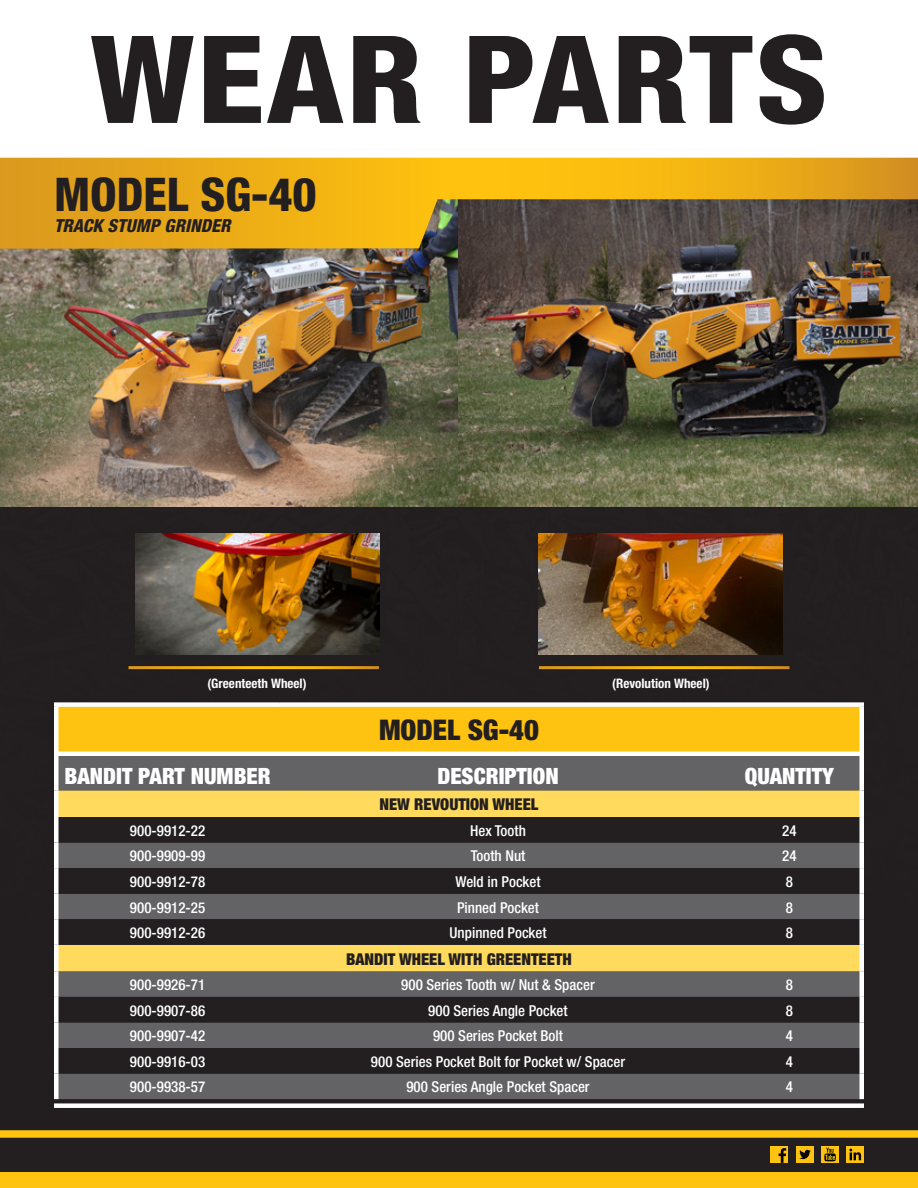
<style>
.page{position:relative;width:918px;height:1188px;background:#fff}
.page>*{position:absolute;margin:0;border:0;box-sizing:border-box;transform-origin:0 0}
.t1{font:800 condensed 121.8px "Helvetica Neue LT Std";letter-spacing:.02em;color:#231f20;scale:1.1 1}
.t2{font:800 condensed 46.5px "Helvetica Neue LT Std";color:#231f20}
.t3{font:900 condensed 28.5px "Helvetica Neue LT Std";color:#231f20}
.t4{font:900 condensed 22.5px "Helvetica Neue LT Std";color:#fff}
.t5{font:italic 800 condensed 18px "Helvetica Neue LT Std";color:#231f20}
.t6{font:900 condensed 16.35px "Helvetica Neue LT Std";color:#231f20}
.t7{font:500 condensed 15px "Helvetica Neue LT Std";color:#fff}
.t8{font:700 condensed 13.05px "Helvetica Neue LT Std";color:#fff}
</style>
<div class="page">
<div style="left:0;top:507px;width:918px;height:623px;background:#221e1f"></div>
<img style="left:0;top:249px;width:918px;height:258px">
<div style="left:0;top:1138px;width:918px;height:50px;background:#fec210"></div>
<div style="left:0;top:1137px;width:918px;height:35px;background:#231f20"></div>
<svg style="left:0;top:158px;width:918px;height:91px;background:#bf9024"></svg>
<svg style="left:847px;top:1146px;width:17px;height:17px"></svg>
<svg style="left:849px;top:1149px;width:12px;height:11px"></svg>
<div style="left:821px;top:1146px;width:18px;height:17px;background:#fec210"></div>
<svg style="left:824px;top:1148px;width:12px;height:13px"></svg>
<div style="left:796px;top:1146px;width:17px;height:17px;background:#fec210"></div>
<svg style="left:799px;top:1150px;width:12px;height:9px"></svg>
<div style="left:771px;top:1146px;width:17px;height:17px;background:#fec210"></div>
<svg style="left:779px;top:1148px;width:7px;height:15px"></svg>
<div style="left:0;top:1130px;width:918px;height:8px;background:#fec210"></div>
<hr style="left:129px;top:666px;width:250px;height:3px;background:#fff">
<div style="left:56px;top:705px;width:806px;height:49px;background:#fec210"></div>
<div style="left:58px;top:756px;width:802px;height:343px;background:#636366"></div>
<div style="left:58px;top:791px;width:802px;height:26px;background:#ffda5d"></div>
<svg style="left:58px;top:817px;width:802px;height:257px;background:#524d42"></svg>
<div style="left:54px;top:702px;width:225px;height:5px;background:#fff"></div>
<hr style="left:54px;top:707px;width:4px;height:47px;background:#fff">
<div style="left:279px;top:702px;width:438px;height:5px;background:#fff"></div>
<div style="left:717px;top:702px;width:147px;height:5px;background:#fff"></div>
<hr style="left:860px;top:707px;width:4px;height:47px;background:#fff">
<hr style="left:54px;top:754px;width:4px;height:37px;background:#fff">
<hr style="left:860px;top:754px;width:4px;height:37px;background:#fff">
<hr style="left:54px;top:791px;width:4px;height:26px;background:#fff">
<hr style="left:860px;top:791px;width:4px;height:26px;background:#fff">
<hr style="left:54px;top:817px;width:4px;height:26px;background:#fff">
<hr style="left:860px;top:817px;width:4px;height:26px;background:#fff">
<hr style="left:54px;top:843px;width:4px;height:25px;background:#fff">
<hr style="left:860px;top:843px;width:4px;height:25px;background:#fff">
<hr style="left:54px;top:868px;width:4px;height:26px;background:#fff">
<hr style="left:860px;top:868px;width:4px;height:26px;background:#fff">
<hr style="left:54px;top:894px;width:4px;height:25px;background:#fff">
<hr style="left:860px;top:894px;width:4px;height:25px;background:#fff">
<hr style="left:54px;top:919px;width:4px;height:26px;background:#fff">
<hr style="left:860px;top:919px;width:4px;height:26px;background:#fff">
<hr style="left:54px;top:945px;width:4px;height:26px;background:#fff">
<hr style="left:860px;top:945px;width:4px;height:26px;background:#fff">
<hr style="left:54px;top:971px;width:4px;height:26px;background:#fff">
<hr style="left:860px;top:971px;width:4px;height:26px;background:#fff">
<hr style="left:54px;top:997px;width:4px;height:25px;background:#fff">
<hr style="left:860px;top:997px;width:4px;height:25px;background:#fff">
<hr style="left:54px;top:1022px;width:4px;height:26px;background:#fff">
<hr style="left:860px;top:1022px;width:4px;height:26px;background:#fff">
<hr style="left:54px;top:1048px;width:4px;height:26px;background:#fff">
<hr style="left:860px;top:1048px;width:4px;height:26px;background:#fff">
<hr style="left:54px;top:1074px;width:4px;height:25px;background:#fff">
<hr style="left:860px;top:1074px;width:4px;height:25px;background:#fff">
<hr style="left:54px;top:752px;width:810px;height:4px;background:#fff">
<div style="left:54px;top:1103px;width:810px;height:5px;background:#fff"></div>
<div style="left:133px;top:531px;width:253px;height:131px;background:#231f20"></div>
<img style="left:135px;top:533px;width:244px;height:122px">
<div style="left:533px;top:528px;width:264px;height:141px;background:#231f20"></div>
<img style="left:539px;top:533px;width:244px;height:122px">
<p class="t1" style="left:90px;top:4px;width:672px">WEAR PARTS</p>
<p class="t2" style="left:54px;top:165px;width:264px">MODEL SG-40</p>
<p class="t5" style="left:54px;top:214px;width:178px">TRACK STUMP GRINDER</p>
<p class="t8" style="left:207px;top:676px;width:101px">(Greenteeth Wheel)</p>
<p class="t8" style="left:612px;top:676px;width:99px">(Revolution Wheel)</p>
<p class="t3" style="left:379px;top:712px;width:161px">MODEL SG-40</p>
<p class="t4" style="left:65px;top:762px;width:208px">BANDIT PART NUMBER</p>
<p class="t4" style="left:437px;top:762px;width:123px">DESCRIPTION</p>
<p class="t4" style="left:745px;top:762px;width:90px">QUANTITY</p>
<p class="t6" style="left:379px;top:794px;width:161px">NEW REVOUTION WHEEL</p>
<p class="t7" style="left:130px;top:822px;width:77px">900-9912-22</p>
<p class="t7" style="left:470px;top:822px;width:57px">Hex Tooth</p>
<p class="t7" style="left:782px;top:822px;width:16px">24</p>
<p class="t7" style="left:130px;top:847px;width:77px">900-9909-99</p>
<p class="t7" style="left:471px;top:847px;width:56px">Tooth Nut</p>
<p class="t7" style="left:782px;top:847px;width:16px">24</p>
<p class="t7" style="left:130px;top:873px;width:77px">900-9912-78</p>
<p class="t7" style="left:456px;top:873px;width:87px">Weld in Pocket</p>
<p class="t7" style="left:786px;top:873px;width:9px">8</p>
<p class="t7" style="left:130px;top:898px;width:77px">900-9912-25</p>
<p class="t7" style="left:457px;top:898px;width:84px">Pinned Pocket</p>
<p class="t7" style="left:786px;top:898px;width:9px">8</p>
<p class="t7" style="left:130px;top:924px;width:77px">900-9912-26</p>
<p class="t7" style="left:450px;top:924px;width:98px">Unpinned Pocket</p>
<p class="t7" style="left:786px;top:924px;width:9px">8</p>
<p class="t6" style="left:346px;top:949px;width:227px">BANDIT WHEEL WITH GREENTEETH</p>
<p class="t7" style="left:130px;top:976px;width:77px">900-9926-71</p>
<p class="t7" style="left:401px;top:976px;width:195px">900 Series Tooth w/ Nut &amp; Spacer</p>
<p class="t7" style="left:786px;top:976px;width:9px">8</p>
<p class="t7" style="left:130px;top:1001px;width:77px">900-9907-86</p>
<p class="t7" style="left:428px;top:1001px;width:141px">900 Series Angle Pocket</p>
<p class="t7" style="left:786px;top:1001px;width:9px">8</p>
<p class="t7" style="left:130px;top:1027px;width:77px">900-9907-42</p>
<p class="t7" style="left:433px;top:1027px;width:132px">900 Series Pocket Bolt</p>
<p class="t7" style="left:786px;top:1027px;width:9px">4</p>
<p class="t7" style="left:130px;top:1053px;width:77px">900-9916-03</p>
<p class="t7" style="left:371px;top:1053px;width:256px">900 Series Pocket Bolt for Pocket w/ Spacer</p>
<p class="t7" style="left:786px;top:1053px;width:9px">4</p>
<p class="t7" style="left:130px;top:1078px;width:77px">900-9938-57</p>
<p class="t7" style="left:406px;top:1078px;width:185px">900 Series Angle Pocket Spacer</p>
<p class="t7" style="left:786px;top:1078px;width:9px">4</p>
</div>
